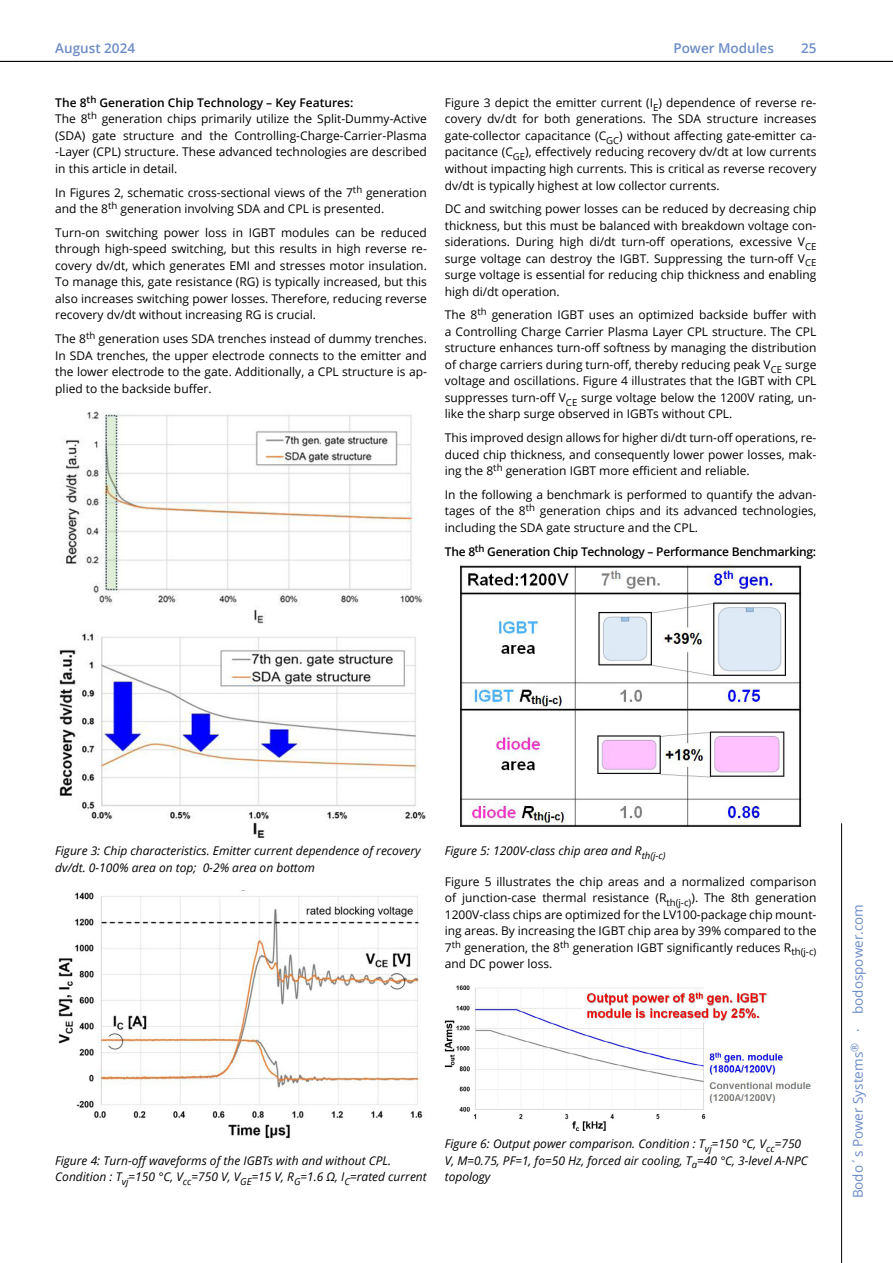
<style>
.page{position:relative;width:893px;height:1263px;background:#fff}
.page>*{position:absolute;margin:0;border:0;box-sizing:border-box;transform-origin:0 0}
.t1{font:13.5px "Open Sans";color:#6c8cc7}
.Fließtext_ohne_Einzug{font:600 13.5px "Open Sans";color:#6c8cc7}
.Fließtext_ohne_Einzug-2{font:12px/16.5px "Open Sans";color:#000;text-align:justify}
.Fließtext_ohne_Einzug-3{font:italic 12px/16.5px "Open Sans";color:#000}
.Fließtext_ohne_Einzug-4{font:600 12px "Open Sans";letter-spacing:-.02em;color:#000}
.Fließtext_ohne_Einzug-5{font:600 12px "Open Sans";color:#000}
</style>
<div class="page">
<hr style="left:0;top:61px;width:893px;height:1px;background:#000">
<hr style="left:841px;top:823px;width:1px;height:440px;background:#000">
<img style="left:59px;top:411px;width:367px;height:426px">
<img style="left:460px;top:564px;width:341px;height:264px">
<img style="left:445px;top:985px;width:366px;height:145px">
<img style="left:58px;top:890px;width:365px;height:249px">
<p class="Fließtext_ohne_Einzug" style="left:55px;top:39px;width:81px">August 2024</p>
<p class="Fließtext_ohne_Einzug" style="left:673px;top:39px;width:102px">Power Modules</p>
<p class="Fließtext_ohne_Einzug" style="left:801px;top:39px;width:17px">25</p>
<p class="Fließtext_ohne_Einzug-5" style="left:55px;top:94px;width:300px">The 8<sup>th</sup> Generation Chip Technology – Key Features:</p>
<p class="Fließtext_ohne_Einzug-2" style="left:55px;top:111px;width:373px">The 8<sup>th</sup> generation chips primarily utilize the Split-Dummy-Active (SDA) gate structure and the Controlling-Charge-Carrier-Plasma -Layer (CPL) structure. These advanced technologies are described in this article in detail.</p>
<p class="Fließtext_ohne_Einzug-2" style="left:55px;top:184px;width:373px">In Figures 2, schematic cross-sectional views of the 7<sup>th</sup> generation and the 8<sup>th</sup> generation involving SDA and CPL is presented.</p>
<p class="Fließtext_ohne_Einzug-2" style="left:55px;top:224px;width:373px">Turn-on switching power loss in IGBT modules can be reduced through high-speed switching, but this results in high reverse re&shy;covery dv/dt, which generates EMI and stresses motor insulation.<br>To manage this, gate resistance (RG) is typically increased, but this also increases switching power losses. Therefore, reducing reverse recovery dv/dt without increasing RG is crucial.</p>
<p class="Fließtext_ohne_Einzug-2" style="left:55px;top:330px;width:373px">The 8<sup>th</sup> generation uses SDA trenches instead of dummy trenches.<br>In SDA trenches, the upper electrode connects to the emitter and the lower electrode to the gate. Additionally, a CPL structure is ap&shy;plied to the backside buffer.</p>
<p class="Fließtext_ohne_Einzug-2" style="left:445px;top:94px;width:373px">Figure 3 depict the emitter current (I<sub>E</sub>) dependence of reverse re&shy;covery dv/dt for both generations. The SDA structure increases gate-collector capacitance (C<sub>GC</sub>) without affecting gate-emitter ca&shy;pacitance (C<sub>GE</sub>), effectively reducing recovery dv/dt at low currents without impacting high currents. This is critical as reverse recovery dv/dt is typically highest at low collector currents.</p>
<p class="Fließtext_ohne_Einzug-2" style="left:445px;top:200px;width:373px">DC and switching power losses can be reduced by decreasing chip thickness, but this must be balanced with breakdown voltage con&shy;siderations. During high di/dt turn-off operations, excessive V<sub>CE </sub>surge voltage can destroy the IGBT. Suppressing the turn-off V<sub>CE </sub>surge voltage is essential for reducing chip thickness and enabling high di/dt operation.</p>
<p class="Fließtext_ohne_Einzug-2" style="left:445px;top:307px;width:373px">The 8<sup>th</sup> generation IGBT uses an optimized backside buffer with a Controlling Charge Carrier Plasma Layer CPL structure. The CPL structure enhances turn-off softness by managing the distribution of charge carriers during turn-off, thereby reducing peak V<sub>CE</sub> surge voltage and oscillations. Figure 4 illustrates that the IGBT with CPL suppresses turn-off V<sub>CE</sub> surge voltage below the 1200V rating, un&shy;like the sharp surge observed in IGBTs without CPL.</p>
<p class="Fließtext_ohne_Einzug-2" style="left:445px;top:429px;width:373px">This improved design allows for higher di/dt turn-off operations, re&shy;duced chip thickness, and consequently lower power losses, mak&shy;ing the 8<sup>th</sup> generation IGBT more efficient and reliable.</p>
<p class="Fließtext_ohne_Einzug-2" style="left:445px;top:486px;width:373px">In the following a benchmark is performed to quantify the advan&shy;tages of the 8<sup>th</sup> generation chips and its advanced technologies, including the SDA gate structure and the CPL.</p>
<p class="Fließtext_ohne_Einzug-4" style="left:445px;top:543px;width:373px">The 8<sup>th</sup> Generation Chip Technology – Performance Benchmarking:</p>
<p class="Fließtext_ohne_Einzug-3" style="left:55px;top:842px;width:367px">Figure 3: Chip characteristics. Emitter current dependence of recovery dv/dt. 0-100% area on top; 0-2% area on bottom</p>
<p class="Fließtext_ohne_Einzug-3" style="left:445px;top:842px;width:222px">Figure 5: 1200V-class chip area and R<sub>th(j-c)</sub></p>
<p class="Fließtext_ohne_Einzug-2" style="left:445px;top:873px;width:373px">Figure 5 illustrates the chip areas and a normalized comparison of junction-case thermal resistance (R<sub>th(j-c)</sub>). The 8th generation 1200V-class chips are optimized for the LV100-package chip mount&shy;ing areas. By increasing the IGBT chip area by 39% compared to the 7<sup>th</sup> generation, the 8<sup>th</sup> generation IGBT significantly reduces R<sub>th(j-c) </sub>and DC power loss.</p>
<p class="Fließtext_ohne_Einzug-3" style="left:55px;top:1152px;width:373px">Figure 4: Turn-off waveforms of the IGBTs with and without CPL.<br>Condition : T<sub>vj</sub>=150 °C, V<sub>cc</sub>=750 V, V<sub>GE</sub>=15 V, R<sub>G</sub>=1.6 Ω, I<sub>C</sub>=rated current</p>
<p class="Fließtext_ohne_Einzug-3" style="left:445px;top:1135px;width:364px">Figure 6: Output power comparison. Condition : T<sub>vj</sub>=150 °C, V<sub>cc</sub>=750<br>V, M=0.75, PF=1, fo=50 Hz, forced air cooling, T<sub>a</sub>=40 °C, 3-level A-NPC topology</p>
<p class="t1" style="left:849px;top:1198px;width:296px;rotate:-90deg">Bodo´s Power Systems<sup>®</sup> · bodospower.com</p>
</div>
